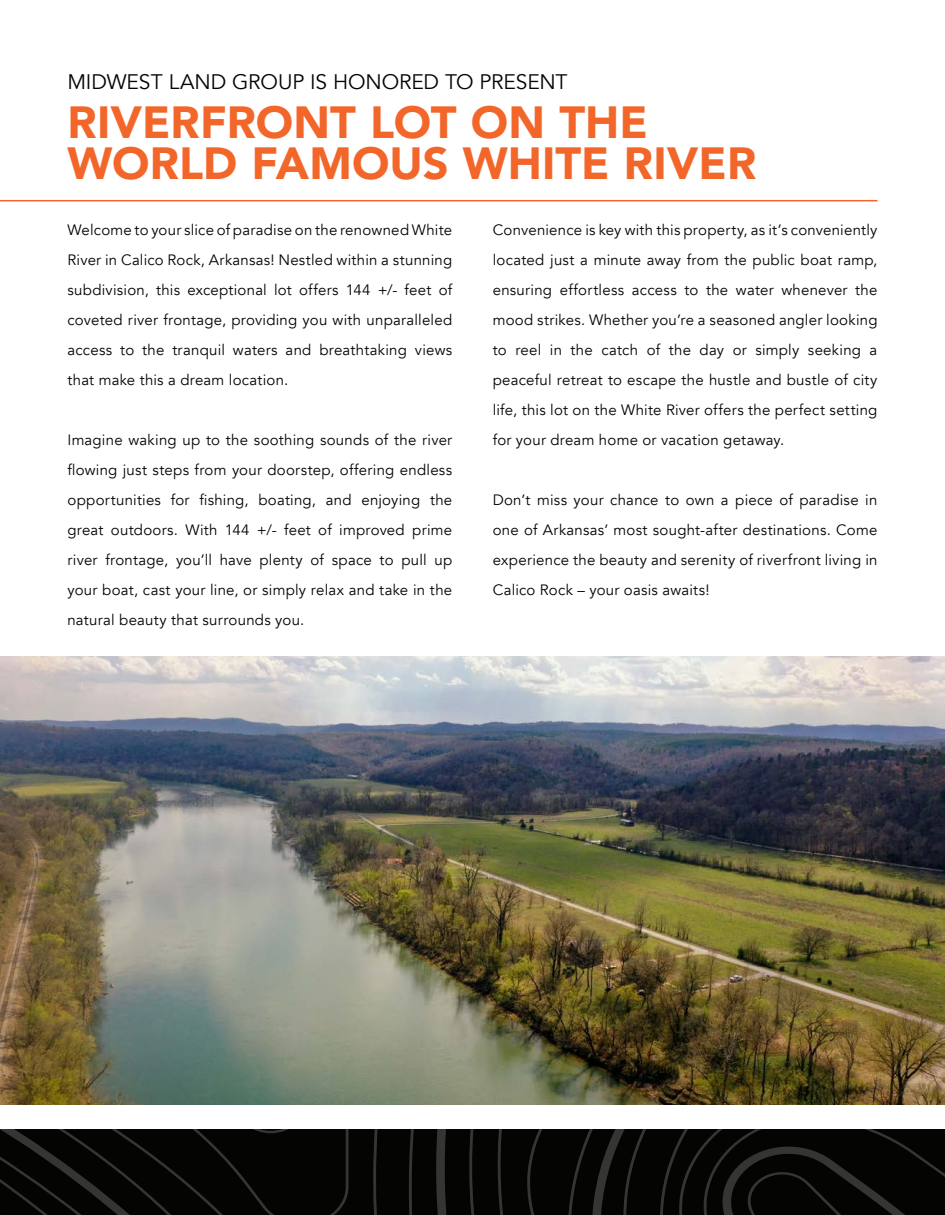
<style>
.page{position:relative;width:945px;height:1215px;background:#fff}
.page>*{position:absolute;margin:0;border:0;box-sizing:border-box;transform-origin:0 0}
.t1{font:900 45px/41.5px "Avenir";letter-spacing:.005em;color:#f2662a}
.t2{font:21px "Avenir";letter-spacing:-.005em;color:#040503}
.t3{font:15px/30px "Avenir";letter-spacing:.015em;color:#040503;text-align:justify}
</style>
<div class="page">
<hr style="left:0;top:200px;width:878px;height:1px;background:#f2662a">
<svg style="left:0;top:1130px;width:945px;height:85px;background:#090a08"></svg>
<img style="left:0;top:656px;width:945px;height:449px">
<p class="t2" style="left:68px;top:69px;width:502px">MIDWEST LAND GROUP IS HONORED TO PRESENT</p>
<p class="t1" style="left:68px;top:100px;width:690px">RIVERFRONT LOT ON THE<br>WORLD FAMOUS WHITE RIVER</p>
<p class="t3" style="left:68px;top:216px;width:386px">Welcome to your slice of paradise on the renowned White River in Calico Rock, Arkansas! Nestled within a stunning subdivision, this exceptional lot offers 144 +/- feet of coveted river frontage, providing you with unparalleled access to the tranquil waters and breathtaking views that make this a dream location.</p>
<p class="t3" style="left:68px;top:426px;width:386px">Imagine waking up to the soothing sounds of the river flowing just steps from your doorstep, offering endless opportunities for fishing, boating, and enjoying the great outdoors. With 144 +/- feet of improved prime river frontage, you’ll have plenty of space to pull up your boat, cast your line, or simply relax and take in the natural beauty that surrounds you.</p>
<p class="t3" style="left:493px;top:216px;width:386px">Convenience is key with this property, as it’s conveniently located just a minute away from the public boat ramp, ensuring effortless access to the water whenever the mood strikes. Whether you’re a seasoned angler looking to reel in the catch of the day or simply seeking a peaceful retreat to escape the hustle and bustle of city life, this lot on the White River offers the perfect setting for your dream home or vacation getaway.</p>
<p class="t3" style="left:493px;top:486px;width:386px">Don’t miss your chance to own a piece of paradise in one of Arkansas’ most sought-after destinations. Come experience the beauty and serenity of riverfront living in Calico Rock – your oasis awaits!</p>
</div>
